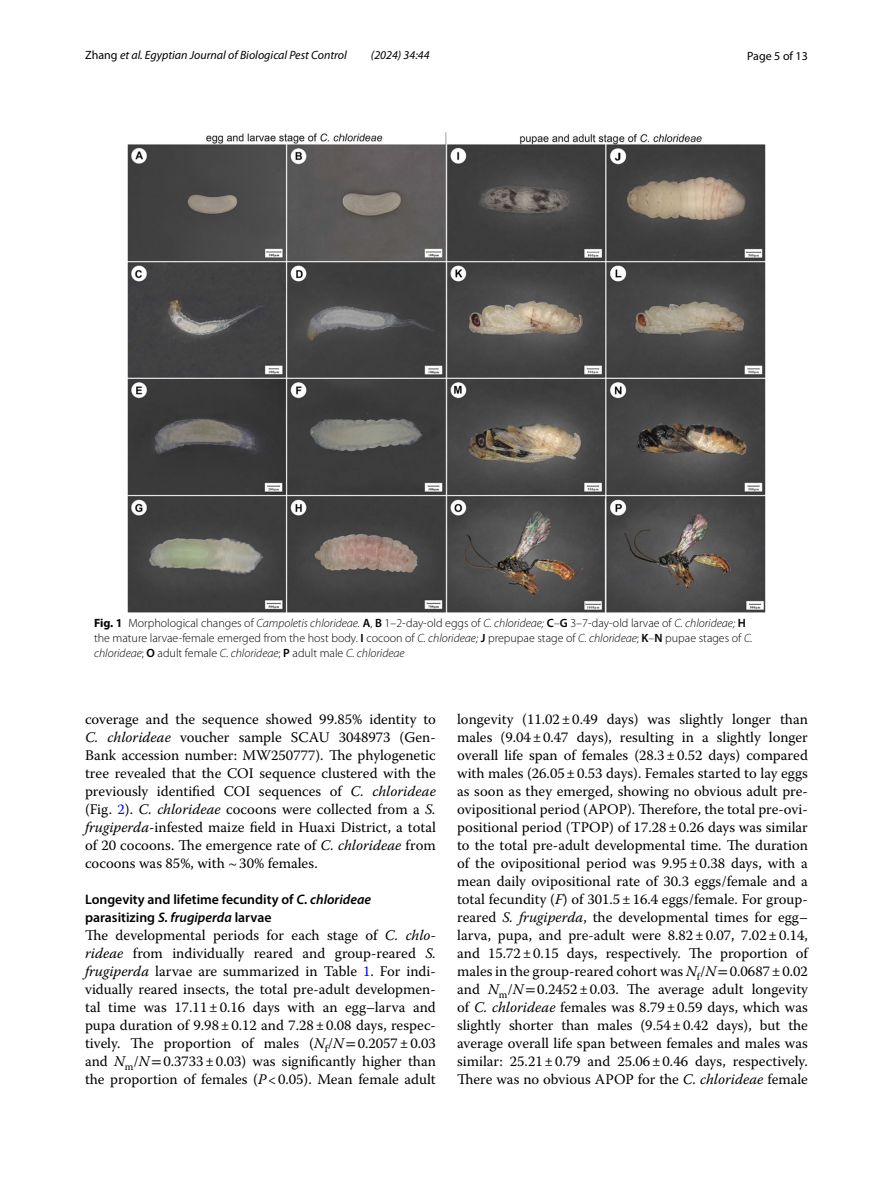
<style>
.page{position:relative;width:893px;height:1187px;background:#fff}
.page>*{position:absolute;margin:0;border:0;box-sizing:border-box;transform-origin:0 0}
.t1{font:14.7px/18px "Warnock Pro";color:#000;text-align:justify}
.t2{font:600 13.8px/18px "Myriad Pro";color:#000}
.t3{font:300 12px/15px "Myriad Pro";color:#000}
.t4{font:italic 12px "Myriad Pro";color:#000}
.t5{font:12px "Myriad Pro";color:#000}
.s1{font-style:normal}
.s2{font-weight:700}
.s3{font-style:italic}
.s4{font-weight:600}
.s5{color:#00f}
.s6{font-family:"STIX"}
</style>
<div class="page">
<img style="left:127px;top:133px;width:638px;height:479px">
<p class="t4" style="left:85px;top:48px;width:263px"><span class="s1">Zhang</span> et al. Egyptian Journal of Biological Pest Control</p>
<p class="t4" style="left:371px;top:48px;width:60px">(2024) 34:44</p>
<p class="t5" style="left:747px;top:48px;width:62px">Page 5 of 13</p>
<p class="t3" style="left:94px;top:616px;width:660px"><span class="s2">Fig. 1</span> Morphological changes of <span class="s3">Campoletis chlorideae.</span> <span class="s4">A</span>, <span class="s4">B</span> 1–2-day-old eggs of <span class="s3">C. chlorideae;</span> <span class="s4">C</span>–<span class="s4">G</span> 3–7-day-old larvae of <span class="s3">C. chlorideae;</span> <span class="s4">H </span>the mature larvae-female emerged from the host body. <span class="s4">I</span> cocoon of <span class="s3">C. chlorideae;</span> <span class="s4">J</span> prepupae stage of <span class="s3">C. chlorideae</span>; <span class="s4">K</span>–<span class="s4">N</span> pupae stages of <span class="s3">C. chlorideae</span>; <span class="s4">O</span> adult female <span class="s3">C. chlorideae</span>; <span class="s4">P</span> adult male <span class="s3">C. chlorideae</span></p>
<p class="t1" style="left:85px;top:710px;width:352px">coverage and the sequence showed 99.85% identity to <span class="s3">C. chlorideae</span> voucher sample SCAU 3048973 (Gen-Bank accession number: MW250777). The phylogenetic tree revealed that the COI sequence clustered with the previously identified COI sequences of <span class="s3">C. chlorideae </span>(Fig. <span class="s5">2</span>). <span class="s3">C. chlorideae</span> cocoons were collected from a <span class="s3">S. frugiperda</span>-infested maize field in Huaxi District, a total of 20 cocoons. The emergence rate of <span class="s3">C. chlorideae</span> from cocoons was 85%, with ~30% females.</p>
<p class="t2" style="left:85px;top:890px;width:287px">Longevity and lifetime fecundity of <span class="s3">C. chlorideae </span>parasitizing <span class="s3">S. frugiperda</span> larvae</p>
<p class="t1" style="left:85px;top:926px;width:352px">The developmental periods for each stage of <span class="s3">C. chlo&shy;rideae</span> from individually reared and group-reared <span class="s3">S. frugiperda</span> larvae are summarized in Table <span class="s5">1</span>. For indi&shy;vidually reared insects, the total pre-adult developmen&shy;tal time was 17.11±0.16 days with an egg–larva and pupa duration of 9.98±0.12 and 7.28±0.08 days, respec&shy;tively. The proportion of males (<span class="s3">N</span><sub>f</sub>/<span class="s3">N</span><span class="s6">=</span>0.2057±0.03 and <span class="s3">N</span><sub>m</sub>/<span class="s3">N</span><span class="s6">=</span>0.3733±0.03) was significantly higher than the proportion of females (<span class="s3">P</span>&lt;0.05). Mean female adult</p>
<p class="t1" style="left:457px;top:710px;width:352px">longevity (11.02±0.49 days) was slightly longer than males (9.04±0.47 days), resulting in a slightly longer overall life span of females (28.3±0.52 days) compared with males (26.05±0.53 days). Females started to lay eggs as soon as they emerged, showing no obvious adult pre&shy;ovipositional period (APOP). Therefore, the total pre-ovi&shy;positional period (TPOP) of 17.28±0.26 days was similar to the total pre-adult developmental time. The duration of the ovipositional period was 9.95±0.38 days, with a mean daily ovipositional rate of 30.3 eggs/female and a total fecundity (<span class="s3">F</span>) of 301.5±16.4 eggs/female. For group&shy;reared <span class="s3">S. frugiperda</span>, the developmental times for egg– larva, pupa, and pre-adult were 8.82±0.07, 7.02±0.14, and 15.72±0.15 days, respectively. The proportion of males in the group-reared cohort was <span class="s3">N</span><sub>f</sub>/<span class="s3">N</span><span class="s6">=</span>0.0687±0.02 and <span class="s3">N</span><sub>m</sub>/<span class="s3">N</span><span class="s6">=</span>0.2452±0.03. The average adult longevity of <span class="s3">C. chlorideae</span> females was 8.79±0.59 days, which was slightly shorter than males (9.54±0.42 days), but the average overall life span between females and males was similar: 25.21±0.79 and 25.06±0.46 days, respectively.<br>There was no obvious APOP for the <span class="s3">C. chlorideae</span> female</p>
</div>
